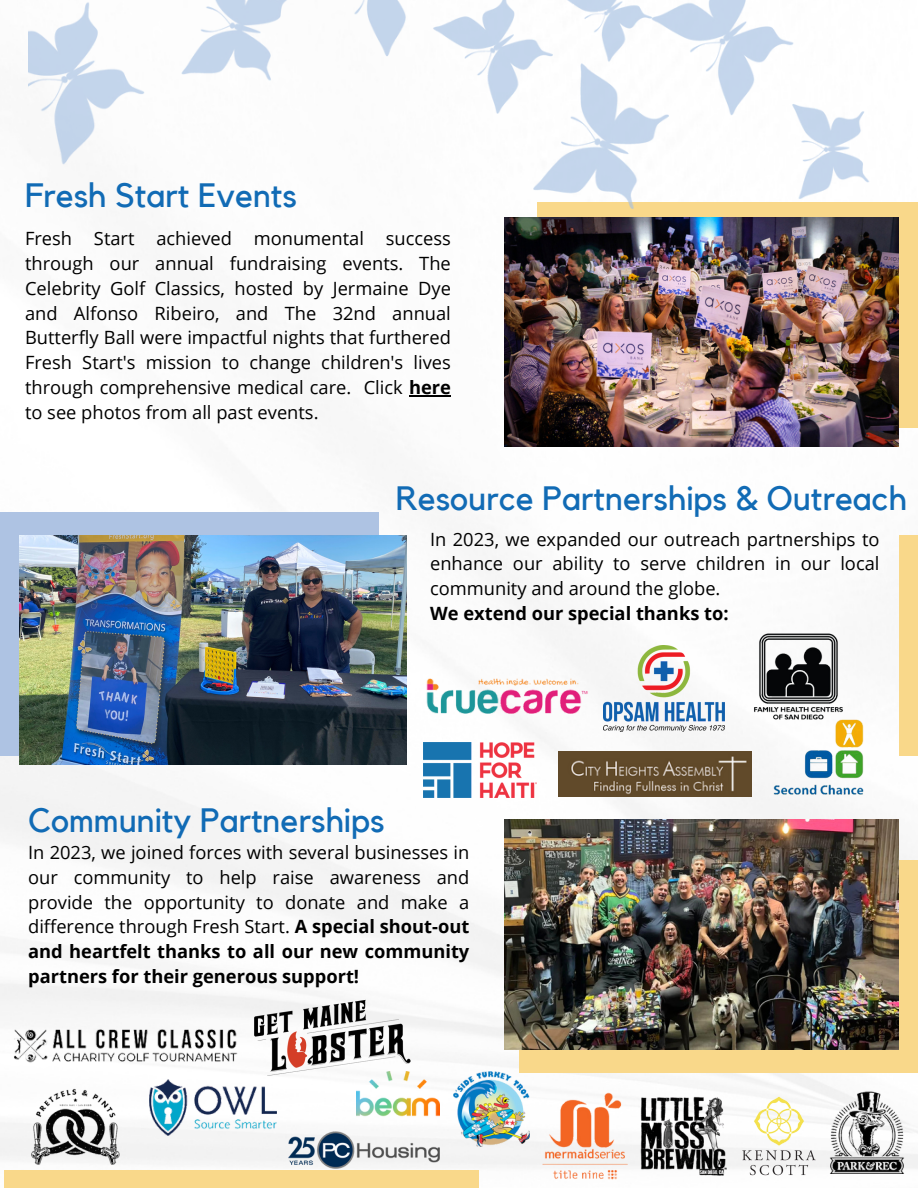
<style>
.page{position:relative;width:918px;height:1188px;background:#fff}
.page>*{position:absolute;margin:0;border:0;box-sizing:border-box;transform-origin:0 0}
.t1{font:33.75px "Kollektif";color:#116bb5}
.t2{font:18.3px/24.8px "Open Sans";color:#000;text-align:justify}
.t3{font:700 18.3px "Open Sans";color:#000}
.s1{font-weight:700}
</style>
<div class="page">
<img style="left:0;top:228px;width:918px;height:946px">
<div style="left:537px;top:202px;width:381px;height:225px;background:#f9d88a"></div>
<img style="left:28px;top:0;width:871px;height:228px">
<div style="left:4px;top:1170px;width:475px;height:18px;background:#f9d88a"></div>
<div style="left:0;top:512px;width:378px;height:243px;background:#aec3e3"></div>
<img style="left:19px;top:535px;width:387px;height:230px">
<div style="left:899px;top:535px;width:19px;height:220px;background:#f9d88a"></div>
<img style="left:505px;top:217px;width:393px;height:230px">
<div style="left:519px;top:861px;width:399px;height:212px;background:#f9d88a"></div>
<img style="left:505px;top:820px;width:393px;height:229px">
<img style="left:768px;top:712px;width:101px;height:87px">
<img style="left:558px;top:752px;width:194px;height:45px">
<img style="left:411px;top:659px;width:192px;height:73px">
<img style="left:603px;top:645px;width:122px;height:87px">
<img style="left:423px;top:742px;width:114px;height:55px">
<img style="left:743px;top:622px;width:111px;height:110px">
<img style="left:736px;top:1089px;width:86px;height:87px">
<img style="left:454px;top:1071px;width:75px;height:75px">
<img style="left:537px;top:1088px;width:93px;height:92px">
<img style="left:149px;top:1080px;width:127px;height:56px">
<img style="left:640px;top:1090px;width:91px;height:86px">
<img style="left:25px;top:1083px;width:101px;height:87px">
<img style="left:825px;top:1090px;width:84px;height:83px">
<img style="left:254px;top:1000px;width:157px;height:78px">
<img style="left:356px;top:1071px;width:83px;height:36px">
<img style="left:282px;top:1107px;width:162px;height:63px">
<img style="left:7px;top:1021px;width:238px;height:47px">
<hr style="left:409px;top:395px;width:42px;height:1px;background:#000">
<p class="t1" style="left:25px;top:179px;width:273px">Fresh Start Events</p>
<p class="t2" style="left:25px;top:226px;width:427px">Fresh Start achieved monumental success through our annual fundraising events. The Celebrity Golf Classics, hosted by Jermaine Dye and Alfonso Ribeiro, and The 32nd annual Butterfly Ball were impactful nights that furthered Fresh Start's mission to change children's lives through comprehensive medical care. Click <span class="s1">here </span>to see photos from all past events.</p>
<p class="t1" style="left:396px;top:483px;width:513px">Resource Partnerships &amp; Outreach</p>
<p class="t2" style="left:430px;top:526px;width:451px">In 2023, we expanded our outreach partnerships to enhance our ability to serve children in our local community and around the globe.</p>
<p class="t3" style="left:430px;top:600px;width:300px">We extend our special thanks to:</p>
<p class="t1" style="left:28px;top:804px;width:358px">Community Partnerships</p>
<p class="t2" style="left:28px;top:840px;width:443px">In 2023, we joined forces with several businesses in our community to help raise awareness and provide the opportunity to donate and make a difference through Fresh Start. <span class="s1">A special shout-out and heartfelt thanks to all our new community partners for their generous support!</span></p>
</div>
